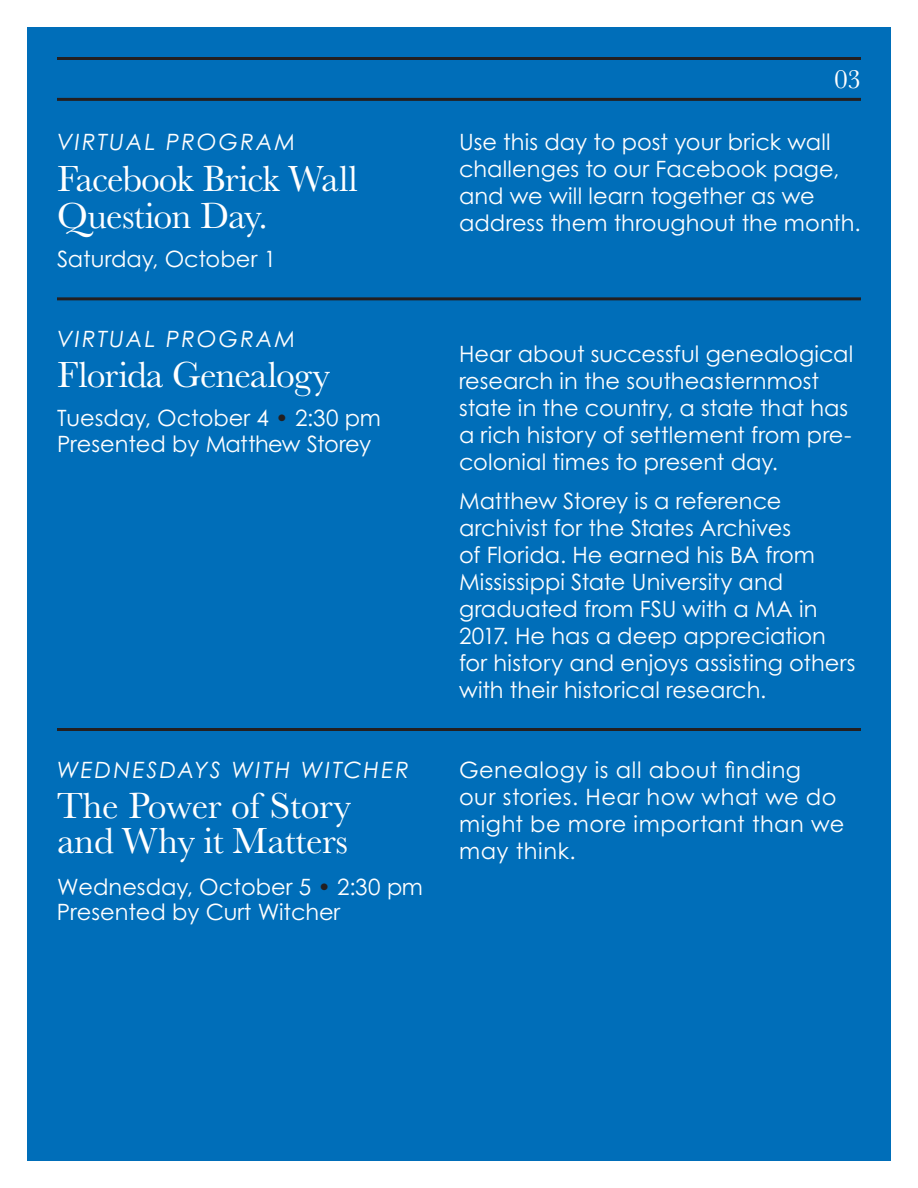
<style>
.page{position:relative;width:918px;height:1188px;background:#fff}
.page>*{position:absolute;margin:0;border:0;box-sizing:border-box;transform-origin:0 0}
.t1{font:37.5px/35.5px "Baskerville URW";letter-spacing:-.01em;color:#fff}
.t2{font:37.5px/37.5px "Baskerville URW";letter-spacing:-.03em;color:#fff}
.t3{font:27.15px "Baskerville URW";color:#fff}
.t4{font:22.5px/27px "Century Gothic Pro";color:#fff}
.t5{font:22.5px/27px "Century Gothic Pro";letter-spacing:.025em;color:#fff}
.t6{font:italic 22.5px "Century Gothic Pro";letter-spacing:.09em;color:#fff}
.s1{color:#231f20}
</style>
<div class="page">
<div style="left:27px;top:27px;width:864px;height:1134px;background:#006eb9"></div>
<hr style="left:57px;top:57px;width:804px;height:3px;background:#231f20">
<hr style="left:57px;top:98px;width:804px;height:3px;background:#231f20">
<hr style="left:57px;top:728px;width:804px;height:3px;background:#231f20">
<hr style="left:57px;top:297px;width:804px;height:3px;background:#231f20">
<p class="t6" style="left:57px;top:129px;width:240px">VIRTUAL PROGRAM</p>
<p class="t2" style="left:57px;top:159px;width:302px">Facebook Brick Wall<br>Question Day.</p>
<p class="t4" style="left:57px;top:245px;width:221px">Saturday, October 1</p>
<p class="t6" style="left:57px;top:325px;width:240px">VIRTUAL PROGRAM</p>
<p class="t1" style="left:57px;top:356px;width:275px">Florida Genealogy</p>
<p class="t4" style="left:57px;top:405px;width:325px;line-height:25.8px">Tuesday, October 4 <span class="s1">•</span> 2:30 pm<br>Presented by Matthew Storey</p>
<p class="t6" style="left:57px;top:756px;width:354px">WEDNESDAYS WITH WITCHER</p>
<p class="t1" style="left:57px;top:787px;width:296px">The Power of Story and Why it Matters</p>
<p class="t4" style="left:57px;top:873px;width:368px;line-height:25.8px">Wednesday, October 5 <span class="s1">•</span> 2:30 pm<br>Presented by Curt Witcher</p>
<p class="t3" style="left:834px;top:61px;width:28px">03</p>
<p class="t4" style="left:459px;top:129px;width:403px">Use this day to post your brick wall challenges to our Facebook page, and we will learn together as we address them throughout the month.</p>
<p class="t4" style="left:459px;top:340px;width:396px">Hear about successful genealogical research in the southeasternmost state in the country, a state that has a rich history of settlement from pre&shy;colonial times to present day.</p>
<p class="t4" style="left:459px;top:487px;width:398px">Matthew Storey is a reference archivist for the States Archives<br>of Florida. He earned his BA from Mississippi State University and graduated from FSU with a MA in 2017. He has a deep appreciation for history and enjoys assisting others with their historical research.</p>
<p class="t5" style="left:459px;top:756px;width:387px">Genealogy is all about finding<br>our stories. Hear how what we do might be more important than we may think.</p>
</div>
